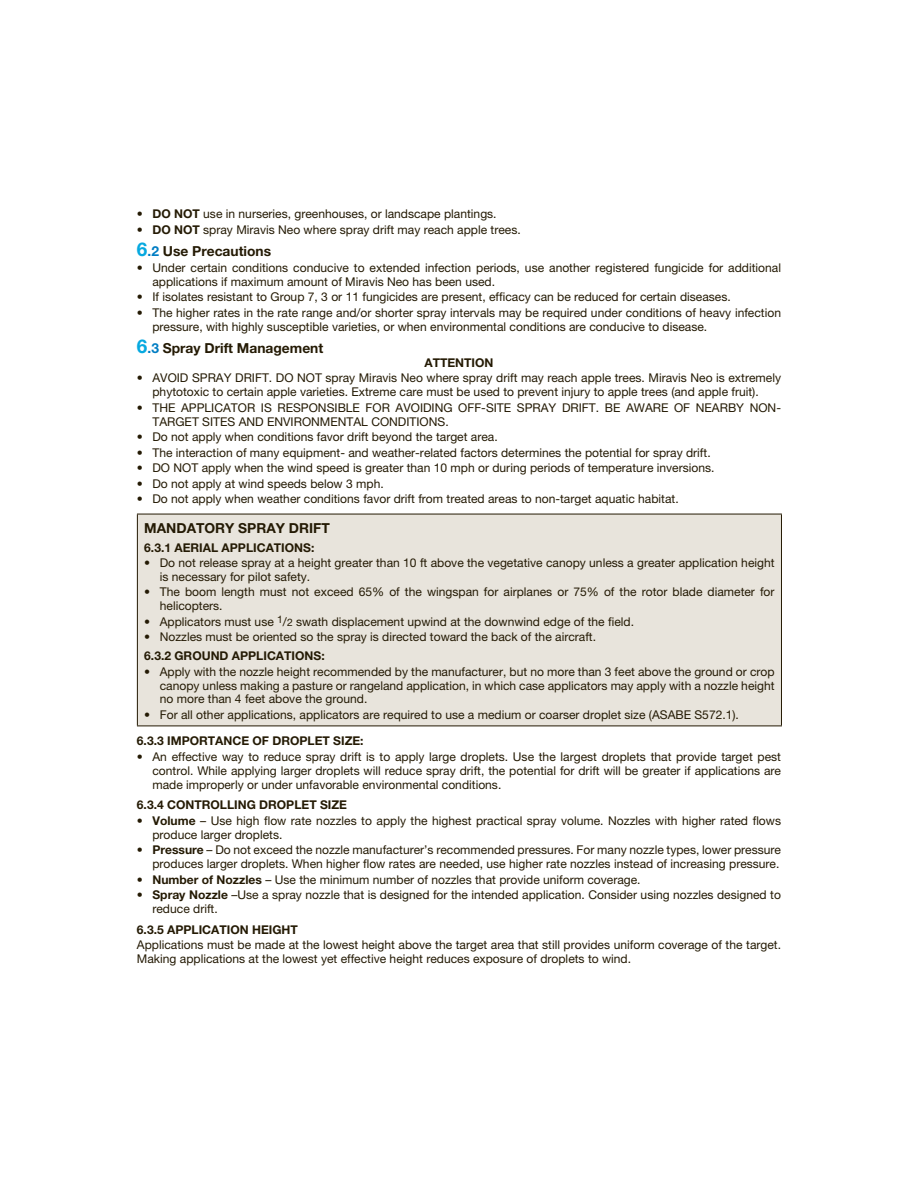
<style>
.page{position:relative;width:918px;height:1188px;background:#fff}
.page>*{position:absolute;margin:0;border:0;box-sizing:border-box;transform-origin:0 0}
.t1{font:700 13.8px "Helvetica Neue LT Pro";color:#241a04}
.t2{font:12.15px/13.8px "Helvetica Neue LT Pro";color:#241a04}
.t3{font:700 12.15px "Helvetica Neue LT Pro";color:#241a04}
.s1{font-weight:700}
.s2{font-size:18.9px;color:#06a9e0}
.s3{color:#007dc3}
.s4{font-size:10.35px}
</style>
<div class="page">
<div style="left:137px;top:514px;width:644px;height:212px;background:#e8e4dc"></div>
<hr style="left:137px;top:514px;width:645px;height:1px;background:#241a04">
<hr style="left:137px;top:514px;width:1px;height:211px;background:#241a04">
<hr style="left:781px;top:514px;width:1px;height:211px;background:#241a04">
<hr style="left:137px;top:725px;width:645px;height:1px;background:#241a04">
<p class="t2" style="left:137px;top:208px;width:361px">• <span class="s1">DO NOT</span> use in nurseries, greenhouses, or landscape plantings.</p>
<p class="t2" style="left:137px;top:224px;width:385px">• <span class="s1">DO NOT</span> spray Miravis Neo where spray drift may reach apple trees.</p>
<p class="t1" style="left:137px;top:246px;width:136px"><span class="s2">6</span><span class="s3">.2</span> Use Precautions</p>
<p class="t2" style="left:152px;top:262px;width:630px;text-indent:-16px">• Under certain conditions conducive to extended infection periods, use another registered fungicide for additional applications if maximum amount of Miravis Neo has been used.</p>
<p class="t2" style="left:137px;top:291px;width:595px">• If isolates resistant to Group 7, 3 or 11 fungicides are present, efficacy can be reduced for certain diseases.</p>
<p class="t2" style="left:152px;top:307px;width:630px;text-indent:-16px">• The higher rates in the rate range and/or shorter spray intervals may be required under conditions of heavy infection pressure, with highly susceptible varieties, or when environmental conditions are conducive to disease.</p>
<p class="t1" style="left:137px;top:343px;width:188px"><span class="s2">6</span><span class="s3">.3</span> Spray Drift Management</p>
<p class="t3" style="left:424px;top:358px;width:71px">ATTENTION</p>
<p class="t2" style="left:137px;top:372px;width:646px;text-align:center">• AVOID SPRAY DRIFT. DO NOT spray Miravis Neo where spray drift may reach apple trees. Miravis Neo is extremely phytotoxic to certain apple varieties. Extreme care must be used to prevent injury to apple trees (and apple fruit).</p>
<p class="t2" style="left:152px;top:402px;width:630px;text-indent:-16px">• THE APPLICATOR IS RESPONSIBLE FOR AVOIDING OFF-SITE SPRAY DRIFT. BE AWARE OF NEARBY NON-<br>TARGET SITES AND ENVIRONMENTAL CONDITIONS.</p>
<p class="t2" style="left:137px;top:431px;width:362px">• Do not apply when conditions favor drift beyond the target area.</p>
<p class="t2" style="left:137px;top:447px;width:575px">• The interaction of many equipment- and weather-related factors determines the potential for spray drift.</p>
<p class="t2" style="left:137px;top:462px;width:579px">• DO NOT apply when the wind speed is greater than 10 mph or during periods of temperature inversions.</p>
<p class="t2" style="left:137px;top:478px;width:248px">• Do not apply at wind speeds below 3 mph.</p>
<p class="t2" style="left:137px;top:493px;width:543px">• Do not apply when weather conditions favor drift from treated areas to non-target aquatic habitat.</p>
<p class="t1" style="left:144px;top:523px;width:187px">MANDATORY SPRAY DRIFT</p>
<p class="t3" style="left:144px;top:543px;width:172px">6.3.1 AERIAL APPLICATIONS:</p>
<p class="t2" style="left:160px;top:557px;width:616px;text-indent:-16px">• Do not release spray at a height greater than 10 ft above the vegetative canopy unless a greater application height is necessary for pilot safety.</p>
<p class="t2" style="left:160px;top:586px;width:616px;text-indent:-16px">• The boom length must not exceed 65% of the wingspan for airplanes or 75% of the rotor blade diameter for helicopters.</p>
<p class="t2" style="left:144px;top:616px;width:491px">• Applicators must use <sup>1</sup>/<span class="s4">2</span> swath displacement upwind at the downwind edge of the field.</p>
<p class="t2" style="left:144px;top:631px;width:453px">• Nozzles must be oriented so the spray is directed toward the back of the aircraft.</p>
<p class="t3" style="left:144px;top:652px;width:182px">6.3.2 GROUND APPLICATIONS:</p>
<p class="t2" style="left:160px;top:666px;width:616px;text-align:justify;text-indent:-16px">• Apply with the nozzle height recommended by the manufacturer, but no more than 3 feet above the ground or crop canopy unless making a pasture or rangeland application, in which case applicators may apply with a nozzle height no more than 4 feet above the ground.</p>
<p class="t2" style="left:144px;top:709px;width:596px">• For all other applications, applicators are required to use a medium or coarser droplet size (ASABE S572.1).</p>
<p class="t3" style="left:137px;top:737px;width:228px">6.3.3 IMPORTANCE OF DROPLET SIZE:</p>
<p class="t2" style="left:152px;top:751px;width:630px;text-align:justify;text-indent:-16px">• An effective way to reduce spray drift is to apply large droplets. Use the largest droplets that provide target pest control. While applying larger droplets will reduce spray drift, the potential for drift will be greater if applications are made improperly or under unfavorable environmental conditions.</p>
<p class="t3" style="left:137px;top:801px;width:212px">6.3.4 CONTROLLING DROPLET SIZE</p>
<p class="t2" style="left:152px;top:815px;width:630px;text-indent:-16px">• <span class="s1">Volume</span> – Use high flow rate nozzles to apply the highest practical spray volume. Nozzles with higher rated flows produce larger droplets.</p>
<p class="t2" style="left:137px;top:844px;width:646px;text-align:right">• <span class="s1">Pressure</span> – Do not exceed the nozzle manufacturer’s recommended pressures. For many nozzle types, lower pressure produces larger droplets. When higher flow rates are needed, use higher rate nozzles instead of increasing pressure.</p>
<p class="t2" style="left:137px;top:874px;width:505px">• <span class="s1">Number of Nozzles</span> – Use the minimum number of nozzles that provide uniform coverage.</p>
<p class="t2" style="left:152px;top:889px;width:630px;text-indent:-16px">• <span class="s1">Spray Nozzle</span> –Use a spray nozzle that is designed for the intended application. Consider using nozzles designed to reduce drift.</p>
<p class="t3" style="left:137px;top:925px;width:162px">6.3.5 APPLICATION HEIGHT</p>
<p class="t2" style="left:137px;top:939px;width:646px">Applications must be made at the lowest height above the target area that still provides uniform coverage of the target.<br>Making applications at the lowest yet effective height reduces exposure of droplets to wind.</p>
</div>
